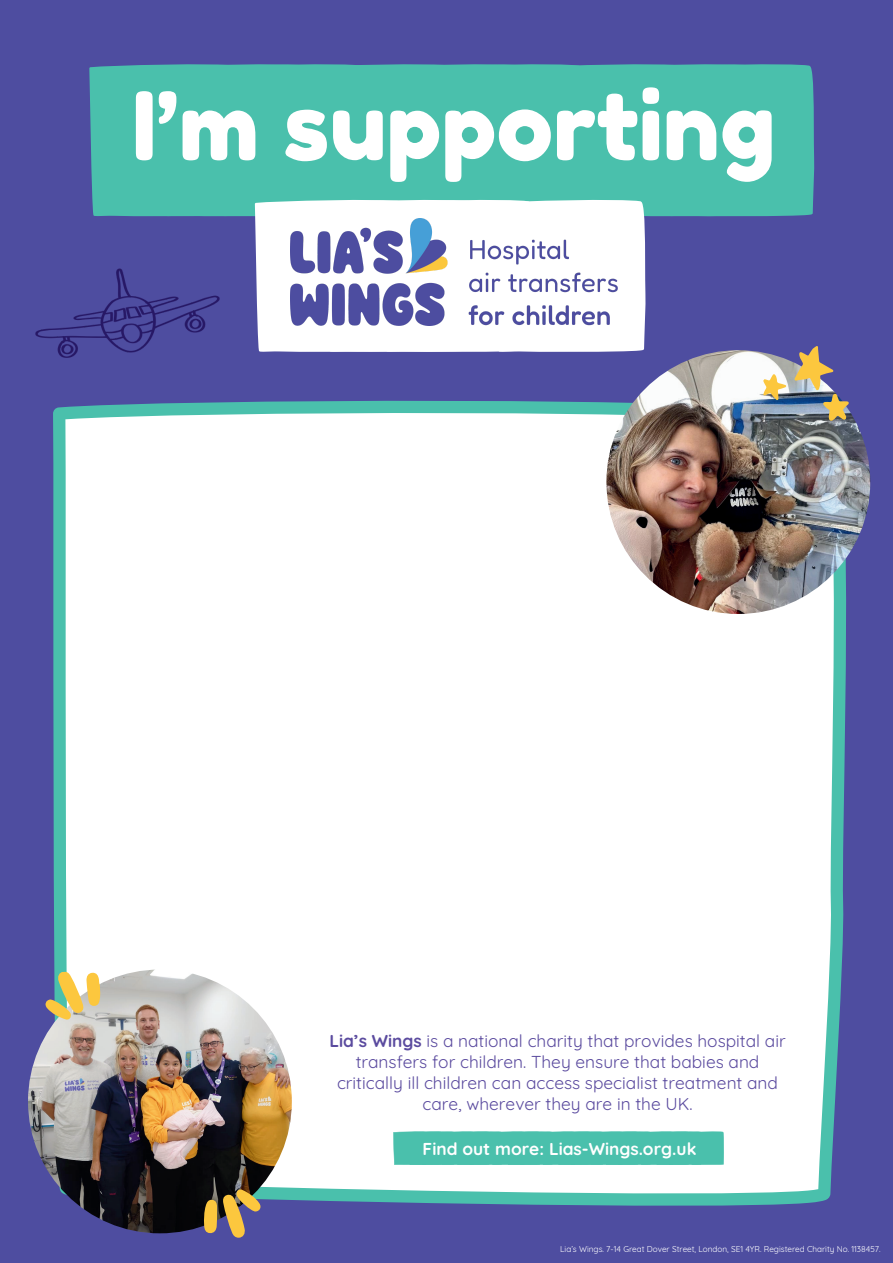
<style>
.page{position:relative;width:893px;height:1263px;background:#4e4da0}
.page>*{position:absolute;margin:0;border:0;box-sizing:border-box;transform-origin:0 0}
.t1{font:94.43px "Fredoka One";color:#fff}
.t2{font:17.25px/20.9px "Quicksand";color:#5b4b9f;text-align:center}
.t3{font:700 17.25px "Quicksand";color:#fff}
.t4{font:8.25px "Quicksand";color:#fff}
.s1{font-weight:700}
</style>
<div class="page">
<div style="left:51px;top:410px;width:800px;height:801px;background:#fff"></div>
<img style="left:28px;top:969px;width:264px;height:264px;border-radius:50%">
<img style="left:35px;top:313px;width:54px;height:108px">
<img style="left:606px;top:350px;width:264px;height:264px;border-radius:50%">
<svg style="left:89px;top:64px;width:760px;height:357px"></svg>
<svg style="left:45px;top:971px;width:56px;height:49px;background:#c9bd8a"></svg>
<svg style="left:204px;top:1188px;width:58px;height:50px"></svg>
<div style="left:393px;top:1131px;width:331px;height:34px;background:#4ac0ac"></div>
<h1 class="t1" style="left:132px;top:68px;width:645px">I’m supporting</h1>
<p class="t2" style="left:329px;top:1029px;width:458px"><span class="s1">Lia’s Wings</span> is a national charity that provides hospital air transfers for children. They ensure that babies and critically ill children can access specialist treatment and care, wherever they are in the UK.</p>
<p class="t3" style="left:423px;top:1135px;width:275px">Find out more: Lias-Wings.org.uk</p>
<p class="t4" style="left:560px;top:1242px;width:322px">Lia’s Wings. 7-14 Great Dover Street, London, SE1 4YR. Registered Charity No. 1138457.</p>
</div>
